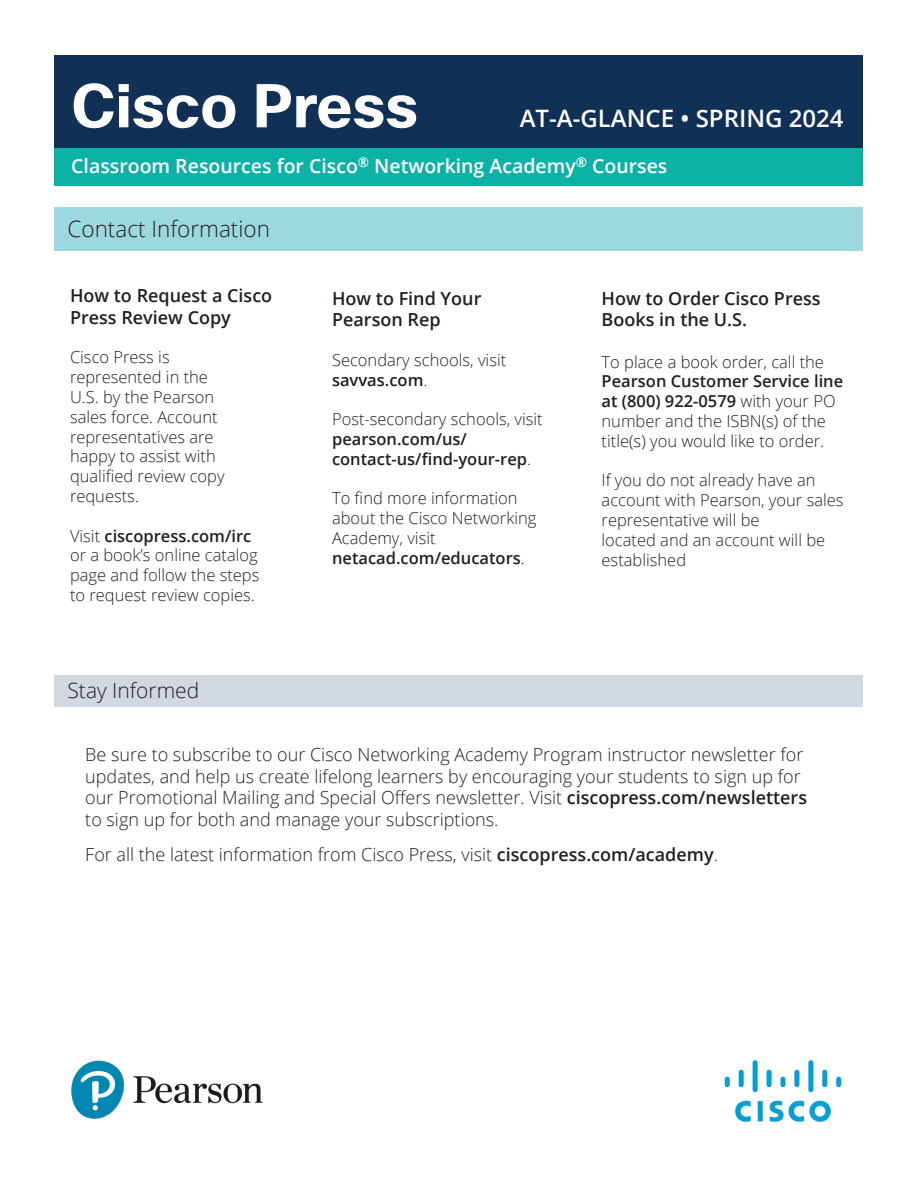
<style>
.page{position:relative;width:918px;height:1188px;background:#fff}
.page>*{position:absolute;margin:0;border:0;box-sizing:border-box;transform-origin:0 0}
.t1{font:700 60px "Cisco Sans TT";color:#fff}
.t2{font:600 24px "Open Sans";color:#fff}
.t3{font:300 22.5px "Open Sans";color:#231f20}
.t4{font:300 21px "Open Sans";color:#231f20}
.t5{font:600 19.5px "Open Sans";color:#fff}
.t6{font:300 18px/21.6px "Open Sans";color:#231f20}
.t7{font:600 18px/21.6px "Open Sans";color:#231f20}
.t8{font:300 16.5px/19.8px "Open Sans";color:#231f20}
.t9{font:600 16.5px "Open Sans";color:#231f20}
.s1{font-weight:300}
.s2{font-weight:600}
</style>
<div class="page">
<div style="left:55px;top:55px;width:808px;height:93px;background:#113056"></div>
<div style="left:55px;top:148px;width:808px;height:38px;background:#0db2a6"></div>
<img style="left:71px;top:1060px;width:192px;height:59px">
<div style="left:55px;top:207px;width:808px;height:44px;background:#9cd8df"></div>
<img style="left:724px;top:1060px;width:118px;height:62px">
<div style="left:55px;top:676px;width:808px;height:31px;background:#d2d8e0"></div>
<p class="t1" style="left:71px;top:66px;width:349px">Cisco Press</p>
<p class="t2" style="left:520px;top:102px;width:325px">AT-A-GLANCE • SPRING 2024</p>
<p class="t5" style="left:71px;top:153px;width:598px">Classroom Resources for Cisco<sup>®</sup> Networking Academy<sup>®</sup> Courses</p>
<p class="t3" style="left:68px;top:213px;width:204px">Contact Information</p>
<p class="t7" style="left:70px;top:284px;width:204px">How to Request a Cisco<br>Press Review Copy</p>
<p class="t8" style="left:70px;top:347px;width:101px">Cisco Press is</p>
<p class="t8" style="left:70px;top:367px;width:140px">represented in the</p>
<p class="t8" style="left:70px;top:387px;width:146px">U.S. by the Pearson</p>
<p class="t8" style="left:70px;top:406px;width:149px">sales force. Account</p>
<p class="t8" style="left:70px;top:426px;width:145px">representatives are</p>
<p class="t8" style="left:70px;top:446px;width:147px">happy to assist with</p>
<p class="t8" style="left:70px;top:466px;width:156px">qualified review copy</p>
<p class="t8" style="left:70px;top:486px;width:70px">requests.</p>
<p class="t9" style="left:70px;top:524px;width:183px"><span class="s1">Visit</span> ciscopress.com/irc</p>
<p class="t8" style="left:70px;top:545px;width:189px">or a book’s online catalog</p>
<p class="t8" style="left:70px;top:565px;width:191px">page and follow the steps</p>
<p class="t8" style="left:70px;top:585px;width:186px">to request review copies.</p>
<p class="t4" style="left:68px;top:676px;width:133px">Stay Informed</p>
<p class="t7" style="left:332px;top:287px;width:151px">How to Find Your<br>Pearson Rep</p>
<p class="t8" style="left:332px;top:350px;width:176px">Secondary schools, visit <span class="s2">savvas.com</span>.</p>
<p class="t8" style="left:332px;top:409px;width:212px">Post-secondary schools, visit</p>
<p class="t9" style="left:332px;top:428px;width:137px">pearson.com/us/</p>
<p class="t9" style="left:332px;top:448px;width:200px">contact-us/find-your-rep<span class="s1">.</span></p>
<p class="t8" style="left:332px;top:488px;width:187px">To find more information</p>
<p class="t8" style="left:332px;top:508px;width:206px">about the Cisco Networking<br>Academy, visit</p>
<p class="t9" style="left:332px;top:547px;width:194px">netacad.com/educators<span class="s1">.</span></p>
<p class="t7" style="left:602px;top:287px;width:221px">How to Order Cisco Press<br>Books in the U.S.</p>
<p class="t8" style="left:602px;top:351px;width:243px">To place a book order, call the<br><span class="s2">Pearson Customer Service line at (800) 922-0579</span> with your PO number and the ISBN(s) of the title(s) you would like to order.</p>
<p class="t8" style="left:602px;top:470px;width:243px">If you do not already have an account with Pearson, your sales representative will be</p>
<p class="t8" style="left:602px;top:530px;width:225px">located and an account will be established</p>
<p class="t6" style="left:85px;top:743px;width:723px">Be sure to subscribe to our Cisco Networking Academy Program instructor newsletter for updates, and help us create lifelong learners by encouraging your students to sign up for our Promotional Mailing and Special Offers newsletter. Visit <span class="s2">ciscopress.com/newsletters </span>to sign up for both and manage your subscriptions.</p>
<p class="t6" style="left:85px;top:843px;width:634px">For all the latest information from Cisco Press, visit <span class="s2">ciscopress.com/academy</span>.</p>
</div>
